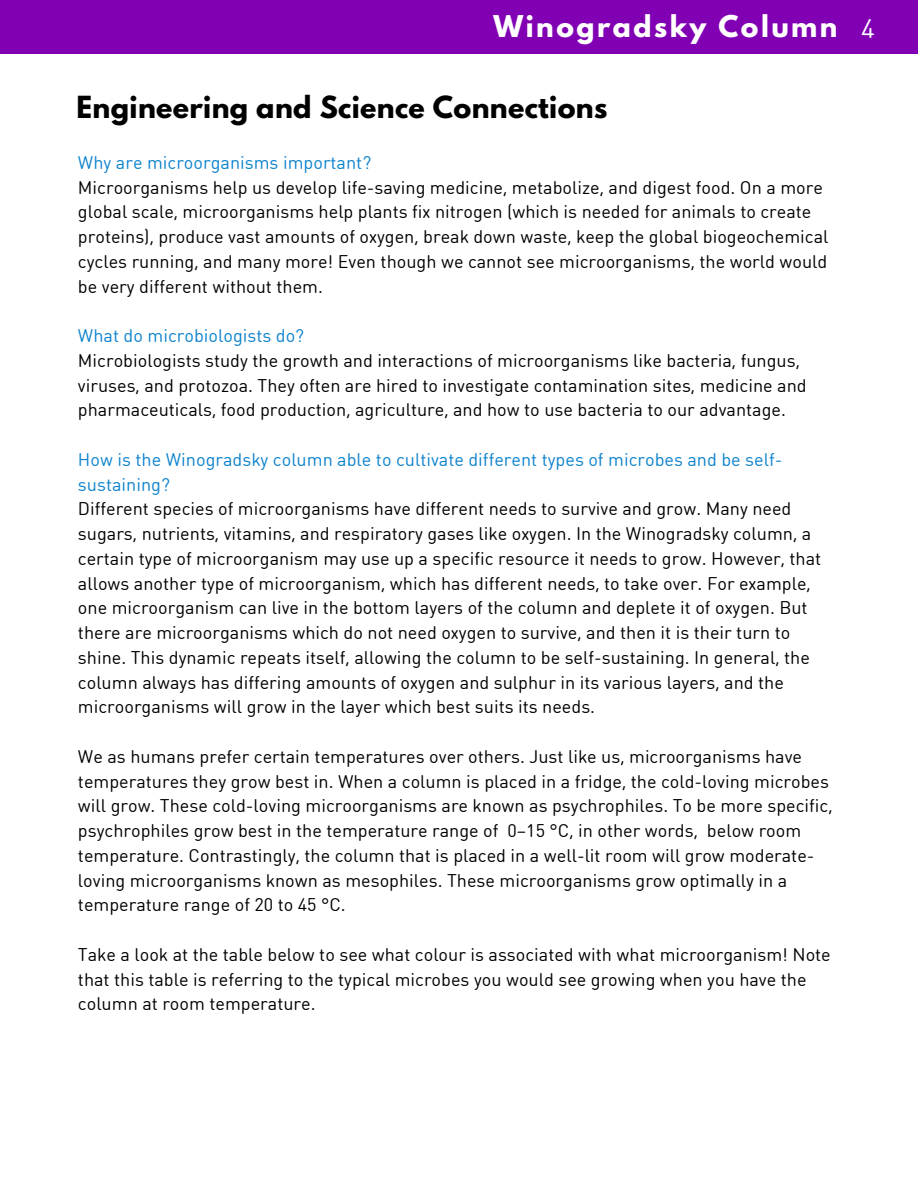
<style>
.page{position:relative;width:918px;height:1188px;background:#fff}
.page>*{position:absolute;margin:0;border:0;box-sizing:border-box;transform-origin:0 0}
.t1{font:700 27px "League Spartan";letter-spacing:.01em;color:#000}
.t2{font:700 26.55px "League Spartan";letter-spacing:.095em;color:#fff}
.t3{font:26.55px "DIN Round Web W03";color:#fff}
.t4{font:18px/24.8px "DIN Round Web W03";color:#000}
.t5{font:18px/24.8px "DIN Round Web W03";color:#0e83cd}
</style>
<div class="page">
<div style="left:0;top:0;width:918px;height:54px;background:#8100b4"></div>
<h2 class="t2" style="left:494px;top:13px;width:346px">Winogradsky Column</h2>
<h1 class="t1" style="left:77px;top:94px;width:532px">Engineering and Science Connections</h1>
<p class="t5" style="left:78px;top:149px;width:295px">Why are microorganisms important?</p>
<p class="t4" style="left:78px;top:174px;width:752px">Microorganisms help us develop life-saving medicine, metabolize, and digest food. On a more global scale, microorganisms help plants fix nitrogen (which is needed for animals to create proteins), produce vast amounts of oxygen, break down waste, keep the global biogeochemical cycles running, and many more! Even though we cannot see microorganisms, the world would be very different without them.</p>
<p class="t5" style="left:78px;top:323px;width:228px">What do microbiologists do?</p>
<p class="t4" style="left:78px;top:347px;width:730px">Microbiologists study the growth and interactions of microorganisms like bacteria, fungus, viruses, and protozoa. They often are hired to investigate contamination sites, medicine and pharmaceuticals, food production, agriculture, and how to use bacteria to our advantage.</p>
<p class="t5" style="left:78px;top:446px;width:706px">How is the Winogradsky column able to cultivate different types of microbes and be self&shy;sustaining?</p>
<p class="t4" style="left:78px;top:496px;width:745px">Different species of microorganisms have different needs to survive and grow. Many need sugars, nutrients, vitamins, and respiratory gases like oxygen. In the Winogradsky column, a certain type of microorganism may use up a specific resource it needs to grow. However, that allows another type of microorganism, which has different needs, to take over. For example, one microorganism can live in the bottom layers of the column and deplete it of oxygen. But there are microorganisms which do not need oxygen to survive, and then it is their turn to shine. This dynamic repeats itself, allowing the column to be self-sustaining. In general, the column always has differing amounts of oxygen and sulphur in its various layers, and the microorganisms will grow in the layer which best suits its needs.</p>
<p class="t4" style="left:78px;top:743px;width:756px">We as humans prefer certain temperatures over others. Just like us, microorganisms have temperatures they grow best in. When a column is placed in a fridge, the cold-loving microbes will grow. These cold-loving microorganisms are known as psychrophiles. To be more specific, psychrophiles grow best in the temperature range of 0–15 °C, in other words, below room temperature. Contrastingly, the column that is placed in a well-lit room will grow moderate&shy;loving microorganisms known as mesophiles. These microorganisms grow optimally in a temperature range of 20 to 45 °C.</p>
<p class="t4" style="left:78px;top:941px;width:754px">Take a look at the table below to see what colour is associated with what microorganism! Note that this table is referring to the typical microbes you would see growing when you have the column at room temperature.</p>
<h2 class="t3" style="left:861px;top:10px;width:15px">4</h2>
</div>
